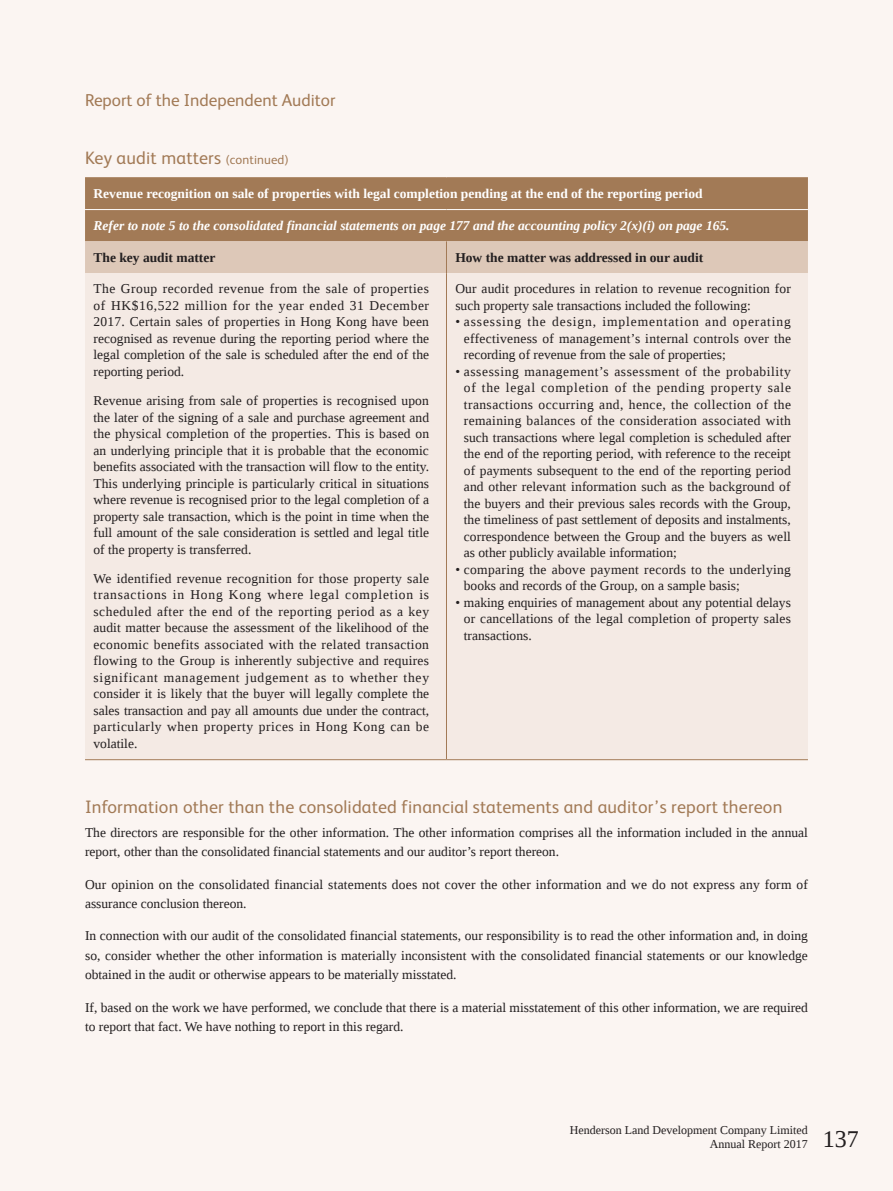
<style>
.page{position:relative;width:893px;height:1191px;background:#fbf5f2}
.page>*{position:absolute;margin:0;border:0;box-sizing:border-box;transform-origin:0 0}
.t1{font:18px "FS Albert";letter-spacing:.01em;color:#a27a56}
.t2{font:17.25px "FS Albert";color:#a27a56}
.t3{font:13.5px/16.5px "Liberation Serif";color:#231f20;text-align:justify}
.t4{font:italic 700 13.5px "Liberation Serif";color:#fff}
.t5{font:700 13.5px "Liberation Serif";color:#fff}
.t6{font:13.5px/16.5px "Liberation Serif";letter-spacing:.025em;color:#231f20}
.t7{font:700 13.5px "Liberation Serif";color:#231f20}
.t8{font:12px/14.2px "Liberation Serif";color:#231f20}
.s1{font-size:12.75px}
.s2{font-size:24px}
</style>
<div class="page">
<div style="left:85px;top:178px;width:723px;height:63px;background:#a27a56"></div>
<div style="left:85px;top:241px;width:723px;height:32px;background:#ddc8b8"></div>
<div style="left:85px;top:273px;width:723px;height:486px;background:#f4eae4"></div>
<hr style="left:85px;top:209px;width:361px;height:1px;background:#fff">
<hr style="left:446px;top:209px;width:362px;height:1px;background:#fff">
<hr style="left:446px;top:273px;width:1px;height:486px;background:#a27a56">
<hr style="left:85px;top:759px;width:361px;height:1px;background:#a27a56">
<hr style="left:446px;top:759px;width:362px;height:1px;background:#a27a56">
<hr style="left:446px;top:241px;width:1px;height:32px;background:#a27a56">
<hr style="left:85px;top:177px;width:361px;height:1px;background:#a27a56">
<hr style="left:446px;top:177px;width:362px;height:1px;background:#a27a56">
<p class="t2" style="left:85px;top:89px;width:252px">Report of the Independent Auditor</p>
<h1 class="t1" style="left:85px;top:146px;width:205px">Key audit matters <span class="s1">(continued)</span></h1>
<p class="t5" style="left:94px;top:184px;width:610px">Revenue recognition on sale of properties with legal completion pending at the end of the reporting period</p>
<p class="t4" style="left:94px;top:216px;width:638px">Refer to note 5 to the consolidated financial statements on page 177 and the accounting policy 2(x)(i) on page 165.</p>
<p class="t7" style="left:94px;top:248px;width:123px">The key audit matter</p>
<p class="t7" style="left:455px;top:248px;width:249px">How the matter was addressed in our audit</p>
<p class="t3" style="left:94px;top:280px;width:337px">The Group recorded revenue from the sale of properties of HK$16,522 million for the year ended 31 December 2017. Certain sales of properties in Hong Kong have been recognised as revenue during the reporting period where the legal completion of the sale is scheduled after the end of the reporting period.</p>
<p class="t3" style="left:94px;top:392px;width:337px">Revenue arising from sale of properties is recognised upon the later of the signing of a sale and purchase agreement and the physical completion of the properties. This is based on an underlying principle that it is probable that the economic benefits associated with the transaction will flow to the entity.<br>This underlying principle is particularly critical in situations where revenue is recognised prior to the legal completion of a property sale transaction, which is the point in time when the full amount of the sale consideration is settled and legal title of the property is transferred.</p>
<p class="t3" style="left:94px;top:570px;width:337px">We identified revenue recognition for those property sale transactions in Hong Kong where legal completion is scheduled after the end of the reporting period as a key audit matter because the assessment of the likelihood of the economic benefits associated with the related transaction flowing to the Group is inherently subjective and requires significant management judgement as to whether they consider it is likely that the buyer will legally complete the sales transaction and pay all amounts due under the contract, particularly when property prices in Hong Kong can be volatile.</p>
<p class="t3" style="left:455px;top:280px;width:337px">Our audit procedures in relation to revenue recognition for such property sale transactions included the following:</p>
<p class="t3" style="left:464px;top:313px;width:329px;text-indent:-9px">• assessing the design, implementation and operating effectiveness of management’s internal controls over the recording of revenue from the sale of properties;</p>
<p class="t3" style="left:464px;top:363px;width:329px;text-indent:-9px">• assessing management’s assessment of the probability of the legal completion of the pending property sale transactions occurring and, hence, the collection of the remaining balances of the consideration associated with such transactions where legal completion is scheduled after the end of the reporting period, with reference to the receipt of payments subsequent to the end of the reporting period and other relevant information such as the background of the buyers and their previous sales records with the Group, the timeliness of past settlement of deposits and instalments, correspondence between the Group and the buyers as well as other publicly available information;</p>
<p class="t6" style="left:464px;top:561px;width:329px;text-indent:-9px">• comparing the above payment records to the underlying books and records of the Group, on a sample basis;</p>
<p class="t3" style="left:464px;top:594px;width:329px;text-indent:-9px">• making enquiries of management about any potential delays or cancellations of the legal completion of property sales transactions.</p>
<h1 class="t1" style="left:85px;top:795px;width:699px">Information other than the consolidated financial statements and auditor’s report thereon</h1>
<p class="t3" style="left:85px;top:822px;width:724px;line-height:19.5px">The directors are responsible for the other information. The other information comprises all the information included in the annual report, other than the consolidated financial statements and our auditor’s report thereon.</p>
<p class="t3" style="left:85px;top:874px;width:724px;line-height:19.5px">Our opinion on the consolidated financial statements does not cover the other information and we do not express any form of assurance conclusion thereon.</p>
<p class="t3" style="left:85px;top:926px;width:724px;line-height:19.5px">In connection with our audit of the consolidated financial statements, our responsibility is to read the other information and, in doing so, consider whether the other information is materially inconsistent with the consolidated financial statements or our knowledge obtained in the audit or otherwise appears to be materially misstated.</p>
<p class="t3" style="left:85px;top:997px;width:724px;line-height:19.5px">If, based on the work we have performed, we conclude that there is a material misstatement of this other information, we are required to report that fact. We have nothing to report in this regard.</p>
<p class="t8" style="left:710px;top:1123px;width:151px;text-indent:-140px">Henderson Land Development Company Limited<br>Annual Report 2017 <span class="s2">137</span></p>
</div>
